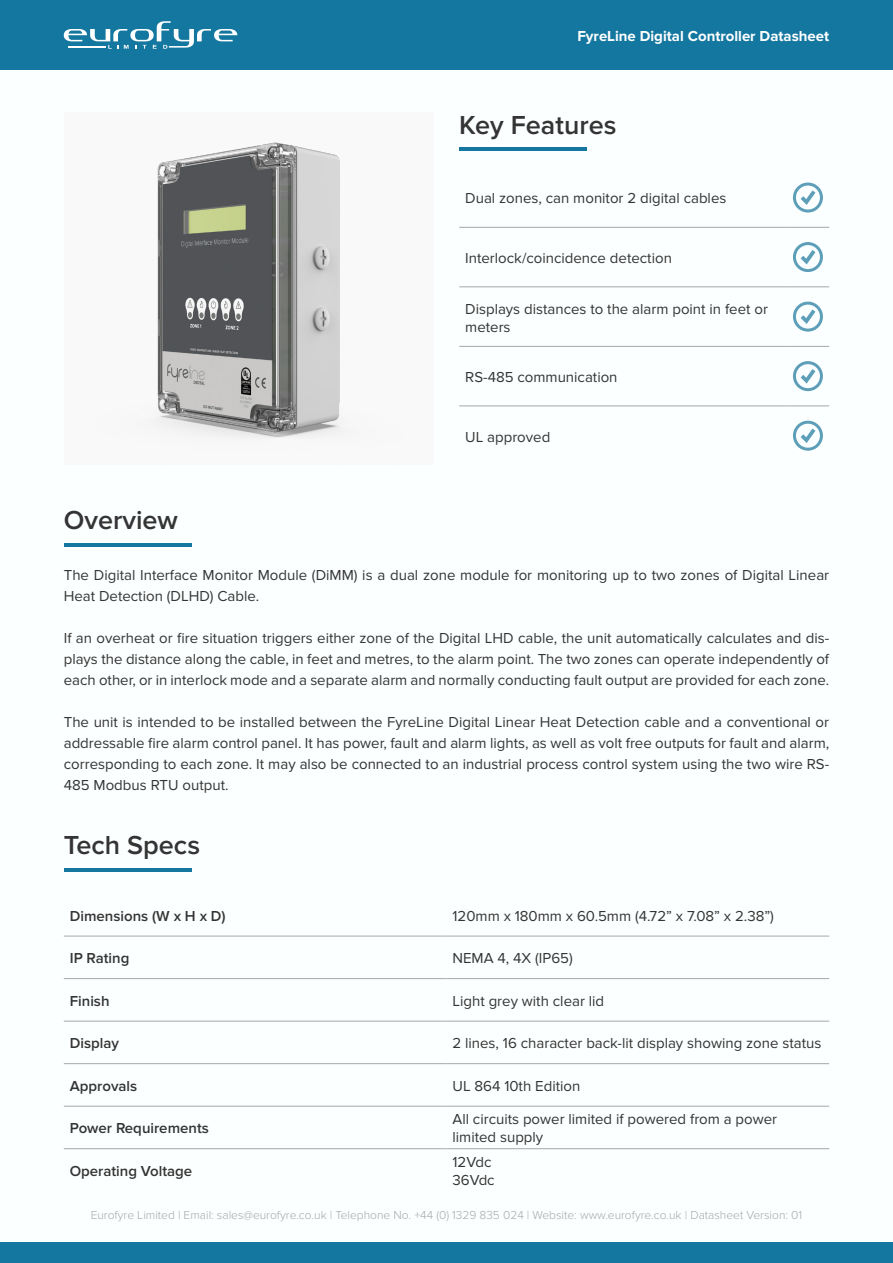
<style>
.page{position:relative;width:893px;height:1263px;background:#fff}
.page>*{position:absolute;margin:0;border:0;box-sizing:border-box;transform-origin:0 0}
.Sub_Header{font:600 27px "Proxima Nova";color:#343434}
.Sub_Header-2{font:15px/21px "Proxima Nova";color:#343434}
.t1{font:600 15px "Proxima Nova";color:#343434}
.t2{font:700 15px "Proxima Nova";color:#fff}
.t3{font:300 12px "Proxima Nova";color:#a7a7a8}
</style>
<div class="page">
<div style="left:0;top:1242px;width:893px;height:21px;background:#14779f"></div>
<div style="left:0;top:0;width:893px;height:70px;background:#14779f"></div>
<svg style="left:64px;top:21px;width:173px;height:28px"></svg>
<hr style="left:459px;top:227px;width:328px;height:1px;background:#a7a7a8">
<hr style="left:787px;top:227px;width:42px;height:1px;background:#a7a7a8">
<hr style="left:459px;top:286px;width:328px;height:1px;background:#a7a7a8">
<hr style="left:787px;top:286px;width:42px;height:1px;background:#a7a7a8">
<hr style="left:459px;top:346px;width:328px;height:1px;background:#a7a7a8">
<hr style="left:787px;top:346px;width:42px;height:1px;background:#a7a7a8">
<hr style="left:459px;top:405px;width:328px;height:1px;background:#a7a7a8">
<hr style="left:787px;top:405px;width:42px;height:1px;background:#a7a7a8">
<svg style="left:793px;top:183px;width:30px;height:30px"></svg>
<svg style="left:793px;top:242px;width:30px;height:30px"></svg>
<svg style="left:793px;top:302px;width:30px;height:30px"></svg>
<svg style="left:793px;top:361px;width:30px;height:30px"></svg>
<svg style="left:793px;top:421px;width:30px;height:30px"></svg>
<hr style="left:459px;top:148px;width:128px;height:3px;background:#14779f">
<hr style="left:64px;top:543px;width:127px;height:3px;background:#14779f">
<hr style="left:64px;top:936px;width:382px;height:1px;background:#a7a7a8">
<hr style="left:446px;top:936px;width:383px;height:1px;background:#a7a7a8">
<hr style="left:64px;top:978px;width:382px;height:1px;background:#a7a7a8">
<hr style="left:446px;top:978px;width:383px;height:1px;background:#a7a7a8">
<hr style="left:64px;top:1021px;width:382px;height:1px;background:#a7a7a8">
<hr style="left:446px;top:1021px;width:383px;height:1px;background:#a7a7a8">
<hr style="left:64px;top:1063px;width:382px;height:1px;background:#a7a7a8">
<hr style="left:446px;top:1063px;width:383px;height:1px;background:#a7a7a8">
<hr style="left:64px;top:1106px;width:382px;height:1px;background:#a7a7a8">
<hr style="left:446px;top:1106px;width:383px;height:1px;background:#a7a7a8">
<hr style="left:64px;top:1148px;width:382px;height:1px;background:#a7a7a8">
<hr style="left:446px;top:1148px;width:383px;height:1px;background:#a7a7a8">
<hr style="left:64px;top:868px;width:127px;height:3px;background:#14779f">
<img style="left:147px;top:142px;width:203px;height:298px">
<p class="t2" style="left:577px;top:27px;width:253px">FyreLine Digital Controller Datasheet</p>
<p class="Sub_Header" style="left:459px;top:109px;width:159px">Key Features</p>
<p class="Sub_Header-2" style="left:465px;top:188px;width:263px">Dual zones, can monitor 2 digital cables</p>
<p class="Sub_Header-2" style="left:465px;top:248px;width:208px">Interlock/coincidence detection</p>
<p class="Sub_Header-2" style="left:465px;top:300px;width:304px;line-height:18px">Displays distances to the alarm point in feet or meters</p>
<p class="Sub_Header-2" style="left:465px;top:367px;width:154px">RS-485 communication</p>
<p class="Sub_Header" style="left:64px;top:505px;width:116px">Overview</p>
<p class="Sub_Header-2" style="left:465px;top:426px;width:87px">UL approved</p>
<p class="Sub_Header-2" style="left:64px;top:565px;width:767px">The Digital Interface Monitor Module (DiMM) is a dual zone module for monitoring up to two zones of Digital Linear<br>Heat Detection (DLHD) Cable.</p>
<p class="Sub_Header-2" style="left:64px;top:628px;width:767px;text-align:justify">If an overheat or fire situation triggers either zone of the Digital LHD cable, the unit automatically calculates and dis&shy;plays the distance along the cable, in feet and metres, to the alarm point. The two zones can operate independently of each other, or in interlock mode and a separate alarm and normally conducting fault output are provided for each zone.</p>
<p class="Sub_Header-2" style="left:64px;top:712px;width:767px;text-align:justify">The unit is intended to be installed between the FyreLine Digital Linear Heat Detection cable and a conventional or addressable fire alarm control panel. It has power, fault and alarm lights, as well as volt free outputs for fault and alarm, corresponding to each zone. It may also be connected to an industrial process control system using the two wire RS-485 Modbus RTU output.</p>
<p class="Sub_Header" style="left:64px;top:830px;width:138px">Tech Specs</p>
<p class="t1" style="left:70px;top:907px;width:157px">Dimensions (W x H x D)</p>
<p class="Sub_Header-2" style="left:452px;top:905px;width:323px">120mm x 180mm x 60.5mm (4.72” x 7.08” x 2.38”)</p>
<p class="t1" style="left:70px;top:950px;width:61px">IP Rating</p>
<p class="Sub_Header-2" style="left:452px;top:948px;width:122px">NEMA 4, 4X (IP65)</p>
<p class="t1" style="left:70px;top:992px;width:41px">Finish</p>
<p class="Sub_Header-2" style="left:452px;top:990px;width:153px">Light grey with clear lid</p>
<p class="t1" style="left:70px;top:1035px;width:51px">Display</p>
<p class="Sub_Header-2" style="left:452px;top:1033px;width:370px">2 lines, 16 character back-lit display showing zone status</p>
<p class="t1" style="left:70px;top:1077px;width:69px">Approvals</p>
<p class="Sub_Header-2" style="left:452px;top:1075px;width:129px">UL 864 10th Edition</p>
<p class="t1" style="left:70px;top:1120px;width:141px">Power Requirements</p>
<p class="Sub_Header-2" style="left:452px;top:1110px;width:326px;line-height:18px">All circuits power limited if powered from a power limited supply</p>
<p class="t1" style="left:70px;top:1162px;width:124px">Operating Voltage</p>
<p class="Sub_Header-2" style="left:452px;top:1151px;width:40px">12Vdc</p>
<p class="Sub_Header-2" style="left:452px;top:1169px;width:44px">36Vdc</p>
<p class="t3" style="left:91px;top:1208px;width:713px">Eurofyre Limited | Email: sales@eurofyre.co.uk | Telephone No. +44 (0) 1329 835 024 | Website: www.eurofyre.co.uk | Datasheet Version: 01</p>
</div>
